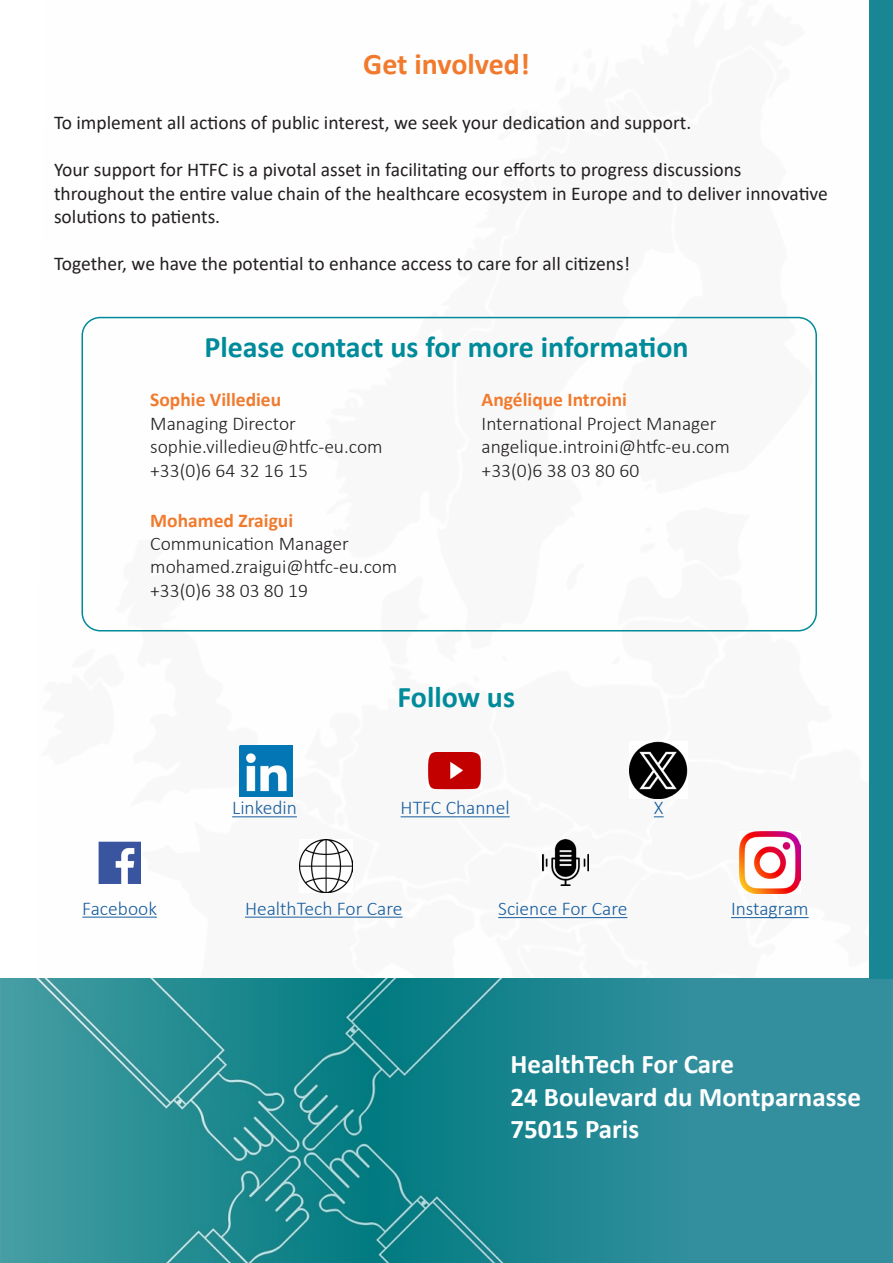
<style>
.page{position:relative;width:893px;height:1263px;background:#fff}
.page>*{position:absolute;margin:0;border:0;box-sizing:border-box;transform-origin:0 0}
.t1{font:700 30px "Calibri";color:#008b9a}
.t2{font:700 30px "Calibri";color:#f17a2d}
.t3{font:700 27px "Calibri";color:#fff}
.t4{font:19.5px/23.4px "Calibri";color:#231f20}
.t5{font:300 19.5px "Calibri";color:#231f20}
.t6{font:300 19.5px "Calibri";color:#175d9e}
.t7{font:700 19.5px "Calibri";color:#f17a2d}
</style>
<div class="page">
<img style="left:82px;top:0;width:788px;height:978px">
<img style="left:240px;top:746px;width:52px;height:50px">
<hr style="left:401px;top:816px;width:109px;height:1px;background:#175d9e">
<img style="left:428px;top:752px;width:54px;height:38px">
<img style="left:299px;top:839px;width:54px;height:54px">
<hr style="left:245px;top:917px;width:158px;height:1px;background:#175d9e">
<hr style="left:232px;top:816px;width:65px;height:1px;background:#175d9e">
<hr style="left:82px;top:917px;width:75px;height:1px;background:#175d9e">
<img style="left:99px;top:842px;width:41px;height:41px">
<hr style="left:498px;top:917px;width:129px;height:1px;background:#175d9e">
<hr style="left:731px;top:917px;width:78px;height:1px;background:#175d9e">
<img style="left:630px;top:741px;width:58px;height:58px">
<img style="left:542px;top:839px;width:46px;height:47px">
<img style="left:739px;top:832px;width:62px;height:61px">
<img style="left:0;top:978px;width:893px;height:285px">
<div style="left:870px;top:0;width:23px;height:978px;background:#188793"></div>
<div style="left:81px;top:317px;width:736px;height:314px;border:2px solid #008b9a;border-radius:18px"></div>
<svg style="left:0;top:1240px;width:1px;height:23px"></svg>
<p class="t2" style="left:363px;top:43px;width:168px">Get involved!</p>
<p class="t4" style="left:54px;top:111px;width:639px">To implement all actions of public interest, we seek your dedication and support.</p>
<p class="t4" style="left:54px;top:158px;width:689px">Your support for HTFC is a pivotal asset in facilitating our efforts to progress discussions</p>
<p class="t4" style="left:54px;top:181px;width:775px">throughout the entire value chain of the healthcare ecosystem in Europe and to deliver innovative solutions to patients.</p>
<p class="t4" style="left:54px;top:251px;width:577px">Together, we have the potential to enhance access to care for all citizens!</p>
<p class="t1" style="left:204px;top:326px;width:486px">Please contact us for more information</p>
<p class="t7" style="left:150px;top:386px;width:132px">Sophie Villedieu</p>
<p class="t5" style="left:150px;top:411px;width:147px">Managing Director</p>
<p class="t5" style="left:150px;top:435px;width:234px">sophie.villedieu@htfc-eu.com</p>
<p class="t5" style="left:150px;top:458px;width:159px">+33(0)6 64 32 16 15</p>
<p class="t7" style="left:150px;top:506px;width:144px">Mohamed Zraigui</p>
<p class="t5" style="left:150px;top:531px;width:200px">Communication Manager</p>
<p class="t5" style="left:150px;top:555px;width:249px">mohamed.zraigui@htfc-eu.com</p>
<p class="t5" style="left:150px;top:578px;width:159px">+33(0)6 38 03 80 19</p>
<p class="t7" style="left:482px;top:386px;width:147px">Angélique Introini</p>
<p class="t5" style="left:482px;top:411px;width:236px">International Project Manager</p>
<p class="t5" style="left:482px;top:435px;width:250px">angelique.introini@htfc-eu.com</p>
<p class="t5" style="left:482px;top:458px;width:159px">+33(0)6 38 03 80 60</p>
<p class="t1" style="left:397px;top:676px;width:119px">Follow us</p>
<p class="t6" style="left:82px;top:896px;width:76px">Facebook</p>
<p class="t6" style="left:232px;top:796px;width:66px">Linkedin</p>
<p class="t6" style="left:654px;top:796px;width:11px">X</p>
<p class="t6" style="left:401px;top:796px;width:111px">HTFC Channel</p>
<p class="t6" style="left:245px;top:896px;width:159px">HealthTech For Care</p>
<p class="t6" style="left:498px;top:896px;width:131px">Science For Care</p>
<p class="t6" style="left:731px;top:896px;width:79px">Instagram</p>
<p class="t3" style="left:510px;top:1045px;width:225px">HealthTech For Care</p>
<p class="t3" style="left:510px;top:1078px;width:352px">24 Boulevard du Montparnasse</p>
<p class="t3" style="left:510px;top:1110px;width:130px">75015 Paris</p>
</div>
